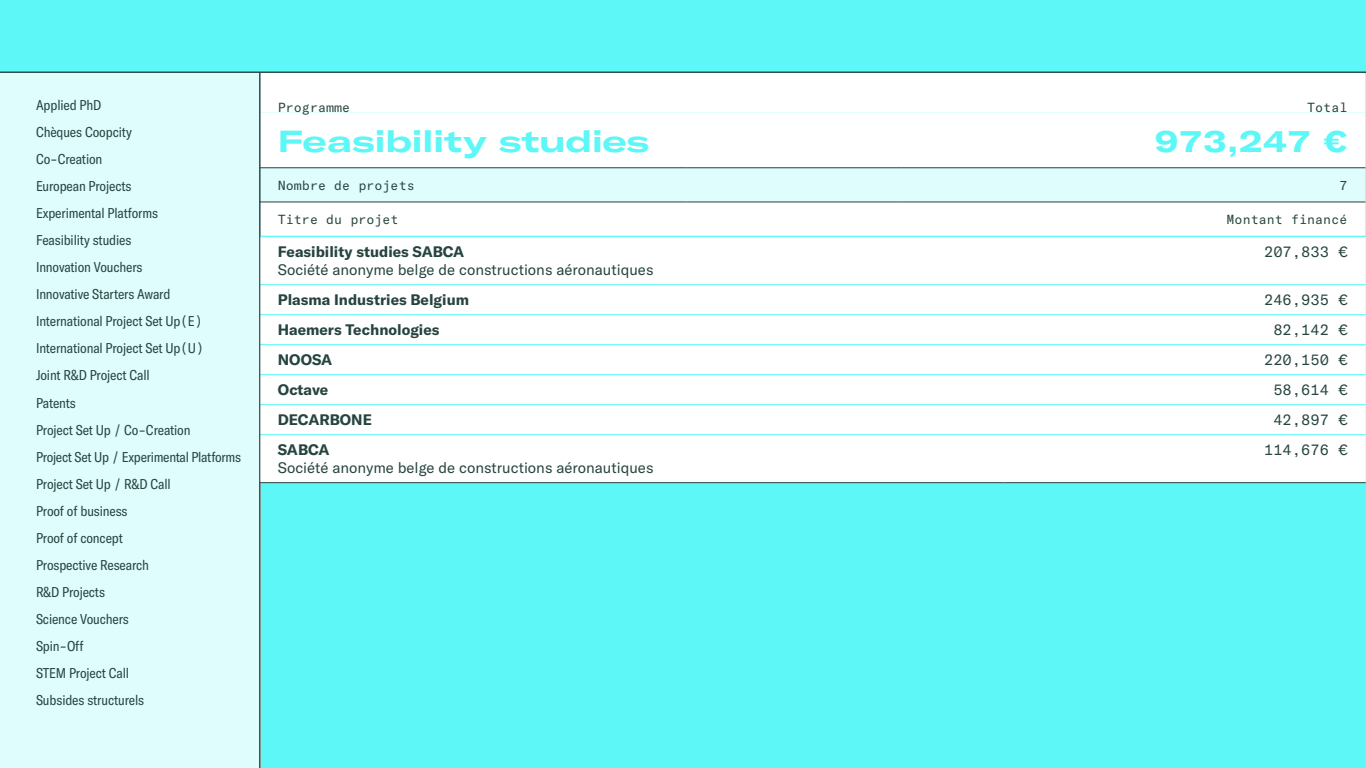
<style>
.page{position:relative;width:1366px;height:768px;background:#5df7f7}
.page>*{position:absolute;margin:0;border:0;box-sizing:border-box;transform-origin:0 0}
.t1{font:700 expanded 30px "GT America";color:#5df7f7}
.t2{font:15px "GT America";color:#26443f}
.t3{font:700 15px "GT America";color:#26443f}
.t4{font:15px "GT America Mono";color:#26443f}
.t5{font:condensed 14px/27px "GT America";letter-spacing:-.01em;color:#26443f}
.t6{font:13px "GT America Mono";color:#26443f}
</style>
<div class="page">
<div style="left:0;top:72px;width:260px;height:696px;background:#dffdfd"></div>
<div style="left:261px;top:73px;width:1105px;height:163px;background:#fff"></div>
<div style="left:261px;top:112px;width:1104px;height:56px;background:#fff"></div>
<div style="left:261px;top:169px;width:1105px;height:33px;background:#dffdfd"></div>
<hr style="left:686px;top:202px;width:216px;height:1px;background:#26443f">
<hr style="left:902px;top:202px;width:256px;height:1px;background:#26443f">
<hr style="left:1158px;top:202px;width:208px;height:1px;background:#26443f">
<hr style="left:260px;top:202px;width:426px;height:1px;background:#26443f">
<hr style="left:902px;top:168px;width:256px;height:1px;background:#26443f">
<hr style="left:1158px;top:168px;width:208px;height:1px;background:#26443f">
<hr style="left:260px;top:168px;width:426px;height:1px;background:#26443f">
<hr style="left:686px;top:168px;width:216px;height:1px;background:#26443f">
<div style="left:261px;top:237px;width:1105px;height:245px;background:#fff"></div>
<hr style="left:260px;top:284px;width:743px;height:1px;background:#5df7f7">
<hr style="left:1003px;top:284px;width:363px;height:1px;background:#5df7f7">
<hr style="left:260px;top:314px;width:743px;height:1px;background:#5df7f7">
<hr style="left:1003px;top:314px;width:363px;height:1px;background:#5df7f7">
<hr style="left:260px;top:344px;width:743px;height:1px;background:#5df7f7">
<hr style="left:1003px;top:344px;width:363px;height:1px;background:#5df7f7">
<hr style="left:260px;top:374px;width:743px;height:1px;background:#5df7f7">
<hr style="left:1003px;top:374px;width:363px;height:1px;background:#5df7f7">
<hr style="left:260px;top:404px;width:743px;height:1px;background:#5df7f7">
<hr style="left:1003px;top:404px;width:363px;height:1px;background:#5df7f7">
<hr style="left:260px;top:434px;width:743px;height:1px;background:#5df7f7">
<hr style="left:260px;top:482px;width:743px;height:1px;background:#26443f">
<hr style="left:1003px;top:434px;width:363px;height:1px;background:#5df7f7">
<hr style="left:1003px;top:482px;width:363px;height:1px;background:#26443f">
<hr style="left:0;top:72px;width:1366px;height:1px;background:#26443f">
<hr style="left:260px;top:72px;width:1px;height:696px;background:#26443f">
<p class="t5" style="left:36px;top:92px;width:207px">Applied PhD<br>Chèques Coopcity<br>Co-Creation<br>European Projects<br>Experimental Platforms<br>Feasibility studies<br>Innovation Vouchers<br>Innovative Starters Award<br>International Project Set Up(E)<br>International Project Set Up(U)<br>Joint R&amp;D Project Call<br>Patents<br>Project Set Up / Co-Creation<br>Project Set Up / Experimental Platforms<br>Project Set Up / R&amp;D Call<br>Proof of business<br>Proof of concept<br>Prospective Research<br>R&amp;D Projects<br>Science Vouchers<br>Spin-Off<br>STEM Project Call<br>Subsides structurels</p>
<p class="t6" style="left:278px;top:100px;width:74px">Programme</p>
<p class="t6" style="left:1307px;top:100px;width:42px">Total</p>
<h1 class="t1" style="left:278px;top:122px;width:373px">Feasibility studies</h1>
<h1 class="t1" style="left:1155px;top:122px;width:194px">973,247 €</h1>
<p class="t6" style="left:278px;top:178px;width:139px">Nombre de projets</p>
<p class="t6" style="left:1339px;top:178px;width:10px">7</p>
<p class="t6" style="left:278px;top:212px;width:122px">Titre du projet</p>
<p class="t6" style="left:1227px;top:212px;width:122px">Montant financé</p>
<p class="t3" style="left:278px;top:242px;width:188px">Feasibility studies SABCA</p>
<p class="t2" style="left:278px;top:261px;width:377px">Société anonyme belge de constructions aéronautiques</p>
<p class="t4" style="left:1264px;top:243px;width:85px">207,833 €</p>
<p class="t3" style="left:278px;top:290px;width:193px">Plasma Industries Belgium</p>
<p class="t4" style="left:1264px;top:291px;width:85px">246,935 €</p>
<p class="t3" style="left:278px;top:320px;width:163px">Haemers Technologies</p>
<p class="t4" style="left:1273px;top:321px;width:76px">82,142 €</p>
<p class="t3" style="left:278px;top:350px;width:56px">NOOSA</p>
<p class="t4" style="left:1264px;top:351px;width:85px">220,150 €</p>
<p class="t3" style="left:278px;top:380px;width:52px">Octave</p>
<p class="t4" style="left:1273px;top:381px;width:76px">58,614 €</p>
<p class="t3" style="left:278px;top:410px;width:96px">DECARBONE</p>
<p class="t4" style="left:1273px;top:411px;width:76px">42,897 €</p>
<p class="t3" style="left:278px;top:440px;width:53px">SABCA</p>
<p class="t2" style="left:278px;top:459px;width:377px">Société anonyme belge de constructions aéronautiques</p>
<p class="t4" style="left:1264px;top:441px;width:85px">114,676 €</p>
</div>
